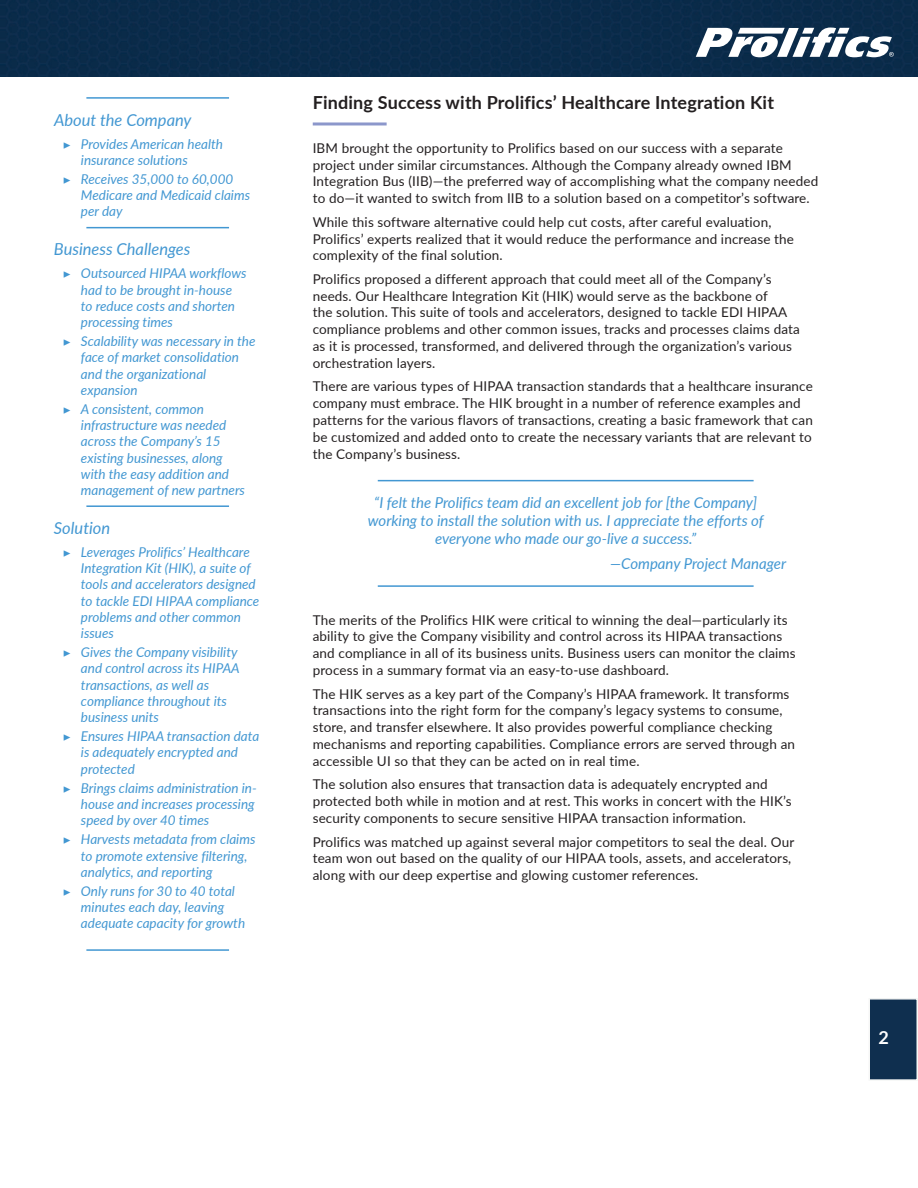
<style>
.page{position:relative;width:918px;height:1188px;background:#fff}
.page>*{position:absolute;margin:0;border:0;box-sizing:border-box;transform-origin:0 0}
.t1{font:700 18px "Lato";letter-spacing:.01em;color:#231f20}
.t2{font:700 18px "Lato";color:#fff}
.t3{font:italic 16.5px "Lato";color:#4297d2}
.t4{font:italic 15px/18px "Lato";color:#4297d2;text-align:center}
.t5{font:13.5px/16.8px "Lato";letter-spacing:.01em;color:#231f20}
.t6{font:italic 13.5px/16.2px "Lato";color:#4297d2}
.s1{font-family:"Minion Pro";font-style:normal}
</style>
<div class="page">
<div style="left:1px;top:0;width:917px;height:76px;background:#0a2b49"></div>
<div style="left:869px;top:999px;width:48px;height:81px;background:#0f2f4f"></div>
<div style="left:869px;top:998px;width:49px;height:83px;border:2px solid #f6f7f6"></div>
<svg style="left:696px;top:28px;width:198px;height:29px"></svg>
<hr style="left:86px;top:97px;width:143px;height:2px;background:#4297d2">
<hr style="left:86px;top:227px;width:143px;height:1px;background:#4297d2">
<hr style="left:86px;top:505px;width:143px;height:2px;background:#4297d2">
<hr style="left:86px;top:949px;width:143px;height:2px;background:#4297d2">
<hr style="left:378px;top:480px;width:376px;height:1px;background:#4297d2">
<hr style="left:378px;top:585px;width:376px;height:2px;background:#4297d2">
<hr style="left:313px;top:122px;width:74px;height:3px;background:#8c97cb">
<p class="t3" style="left:54px;top:113px;width:139px">About the Company</p>
<p class="t6" style="left:81px;top:137px;width:144px;text-indent:-18px"><span class="s1">▶</span> Provides American health insurance solutions</p>
<p class="t6" style="left:81px;top:172px;width:171px;text-indent:-18px"><span class="s1">▶</span> Receives 35,000 to 60,000<br>Medicare and Medicaid claims per day</p>
<p class="t3" style="left:54px;top:243px;width:138px">Business Challenges</p>
<p class="t6" style="left:81px;top:266px;width:167px;text-indent:-18px"><span class="s1">▶</span> Outsourced HIPAA workflows had to be brought in-house to reduce costs and shorten processing times</p>
<p class="t6" style="left:81px;top:334px;width:176px;text-indent:-18px"><span class="s1">▶</span> Scalability was necessary in the face of market consolidation and the organizational expansion</p>
<p class="t6" style="left:81px;top:402px;width:166px;text-indent:-18px"><span class="s1">▶</span> A consistent, common infrastructure was needed across the Company’s 15 existing businesses, along with the easy addition and management of new partners</p>
<p class="t3" style="left:54px;top:521px;width:58px">Solution</p>
<p class="t6" style="left:81px;top:545px;width:180px;text-indent:-18px"><span class="s1">▶</span> Leverages Prolifics’ Healthcare<br>Integration Kit (HIK), a suite of tools and accelerators designed to tackle EDI HIPAA compliance problems and other common issues</p>
<p class="t6" style="left:81px;top:645px;width:160px;text-indent:-18px"><span class="s1">▶</span> Gives the Company visibility and control across its HIPAA transactions, as well as compliance throughout its business units</p>
<p class="t6" style="left:81px;top:729px;width:180px;text-indent:-18px"><span class="s1">▶</span> Ensures HIPAA transaction data is adequately encrypted and protected</p>
<p class="t6" style="left:81px;top:781px;width:177px;text-indent:-18px"><span class="s1">▶</span> Brings claims administration in&shy;house and increases processing speed by over 40 times</p>
<p class="t6" style="left:81px;top:832px;width:176px;text-indent:-18px"><span class="s1">▶</span> Harvests metadata from claims to promote extensive filtering, analytics, and reporting</p>
<p class="t6" style="left:81px;top:884px;width:166px;text-indent:-18px"><span class="s1">▶</span> Only runs for 30 to 40 total minutes each day, leaving adequate capacity for growth</p>
<h1 class="t1" style="left:313px;top:96px;width:463px">Finding Success with Prolifics’ Healthcare Integration Kit</h1>
<p class="t5" style="left:313px;top:140px;width:507px">IBM brought the opportunity to Prolifics based on our success with a separate project under similar circumstances. Although the Company already owned IBM Integration Bus (IIB)—the preferred way of accomplishing what the company needed to do—it wanted to switch from IIB to a solution based on a competitor’s software.</p>
<p class="t5" style="left:313px;top:214px;width:483px">While this software alternative could help cut costs, after careful evaluation,<br>Prolifics’ experts realized that it would reduce the performance and increase the complexity of the final solution.</p>
<p class="t5" style="left:313px;top:271px;width:489px">Prolifics proposed a different approach that could meet all of the Company’s needs. Our Healthcare Integration Kit (HIK) would serve as the backbone of<br>the solution. This suite of tools and accelerators, designed to tackle EDI HIPAA compliance problems and other common issues, tracks and processes claims data as it is processed, transformed, and delivered through the organization’s various orchestration layers.</p>
<p class="t5" style="left:313px;top:379px;width:502px">There are various types of HIPAA transaction standards that a healthcare insurance company must embrace. The HIK brought in a number of reference examples and patterns for the various flavors of transactions, creating a basic framework that can be customized and added onto to create the necessary variants that are relevant to the Company’s business.</p>
<p class="t4" style="left:368px;top:495px;width:397px">“I felt the Prolifics team did an excellent job for [the Company] working to install the solution with us. I appreciate the efforts of everyone who made our go-live a success.”</p>
<p class="t4" style="left:610px;top:556px;width:178px">—Company Project Manager</p>
<p class="t5" style="left:313px;top:612px;width:484px">The merits of the Prolifics HIK were critical to winning the deal—particularly its ability to give the Company visibility and control across its HIPAA transactions and compliance in all of its business units. Business users can monitor the claims process in a summary format via an easy-to-use dashboard.</p>
<p class="t5" style="left:313px;top:686px;width:484px">The HIK serves as a key part of the Company’s HIPAA framework. It transforms transactions into the right form for the company’s legacy systems to consume, store, and transfer elsewhere. It also provides powerful compliance checking mechanisms and reporting capabilities. Compliance errors are served through an accessible UI so that they can be acted on in real time.</p>
<p class="t5" style="left:313px;top:777px;width:481px">The solution also ensures that transaction data is adequately encrypted and protected both while in motion and at rest. This works in concert with the HIK’s security components to secure sensitive HIPAA transaction information.</p>
<p class="t5" style="left:313px;top:834px;width:483px">Prolifics was matched up against several major competitors to seal the deal. Our team won out based on the quality of our HIPAA tools, assets, and accelerators, along with our deep expertise and glowing customer references.</p>
<h1 class="t2" style="left:878px;top:1031px;width:12px">2</h1>
</div>
